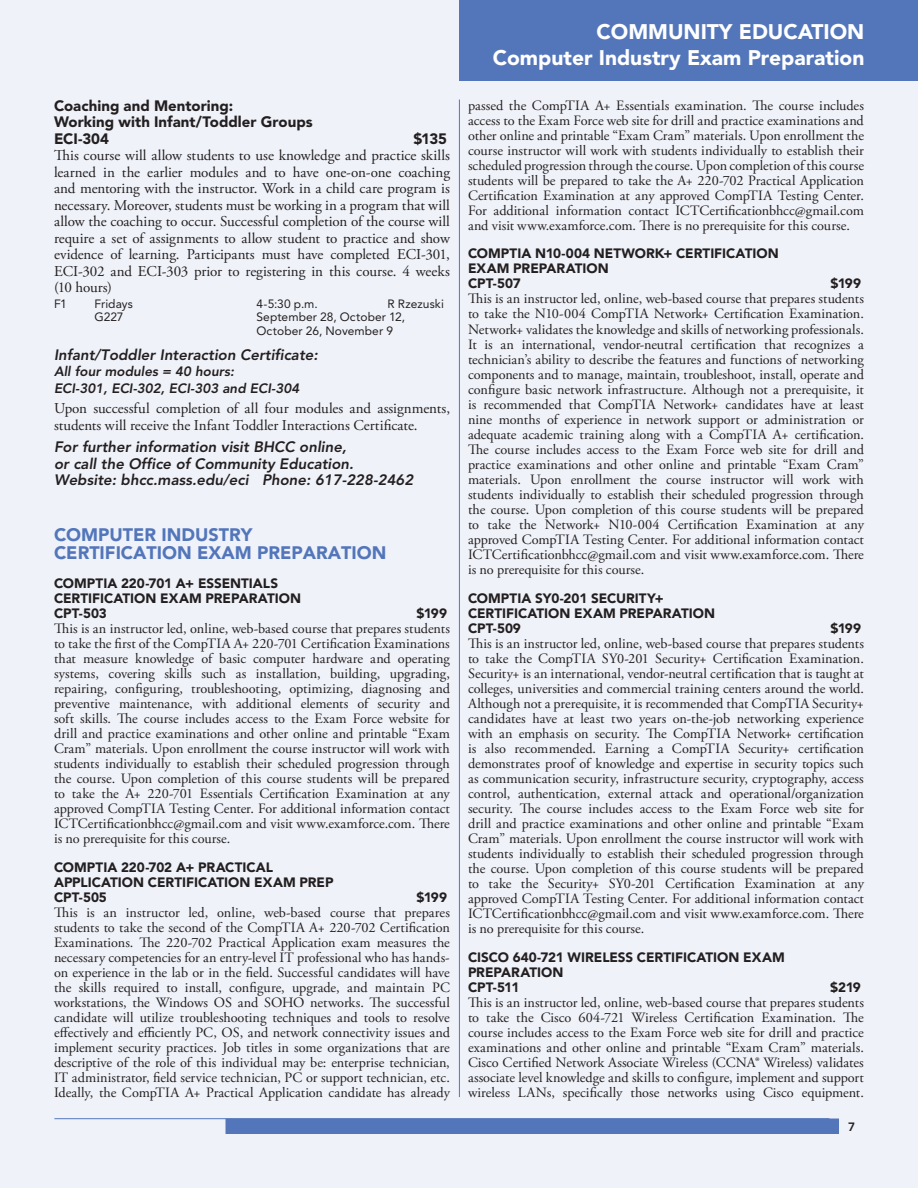
<style>
.page{position:relative;width:918px;height:1188px;background:#eff2f9}
.page>*{position:absolute;margin:0;border:0;box-sizing:border-box;transform-origin:0 0}
.t1{font:900 21px "Avenir LT Std";color:#fff}
.NONCREDIT_Title{font:900 18px/18px "Avenir LT Std";color:#5376bb}
.Course_Description{font:15px/16.5px "Adobe Garamond Pro";color:#231f20;text-align:justify}
.SubTitle{font:italic 800 15px/16.5px "Avenir LT Std";color:#231f20}
.Course_Title_number{font:900 15px/16.5px "Avenir LT Std";color:#231f20}
.Comp_Industry_Cert_T{font:14.25px/15px "Adobe Garamond Pro";color:#231f20;text-align:justify}
.Comp_Industry_Cert_H{font:900 13.5px/15px "Avenir LT Std";color:#231f20}
.SubTitle-2{font:italic 800 13.5px/16.5px "Avenir LT Std";color:#231f20}
.Section_day_time_etc{font:12px/13.5px "Avenir LT Std";letter-spacing:.005em;color:#231f20}
.t2{font:800 12px "Avenir LT Std";color:#231f20}
</style>
<div class="page">
<div style="left:226px;top:1119px;width:613px;height:15px;background:#5376bb"></div>
<hr style="left:54px;top:1118px;width:775px;height:1px;background:#5376bb">
<hr style="left:459px;top:100px;width:1px;height:997px;background:#5376bb">
<div style="left:459px;top:0;width:459px;height:81px;background:#5376bb"></div>
<p class="Course_Title_number" style="left:54px;top:97px;width:260px">Coaching and Mentoring:<br>Working with Infant/Toddler Groups<br>ECI-304</p>
<p class="Course_Title_number" style="left:414px;top:130px;width:35px">$135</p>
<p class="Course_Description" style="left:54px;top:148px;width:398px">This course will allow students to use knowledge and practice skills learned in the earlier modules and to have one-on-one coaching and mentoring with the instructor. Work in a child care program is necessary. Moreover, students must be working in a program that will allow the coaching to occur. Successful completion of the course will require a set of assignments to allow student to practice and show evidence of learning. Participants must have completed ECI-301, ECI-302 and ECI-303 prior to registering in this course. 4 weeks (10 hours)</p>
<p class="Section_day_time_etc" style="left:54px;top:297px;width:14px">F1</p>
<p class="Section_day_time_etc" style="left:94px;top:297px;width:40px">Fridays</p>
<p class="Section_day_time_etc" style="left:256px;top:297px;width:63px">4-5:30 p.m.</p>
<p class="Section_day_time_etc" style="left:388px;top:297px;width:58px">R Rzezuski</p>
<p class="Section_day_time_etc" style="left:94px;top:311px;width:31px">G227</p>
<p class="Section_day_time_etc" style="left:256px;top:311px;width:150px">September 28, October 12,<br>October 26, November 9</p>
<p class="SubTitle" style="left:54px;top:346px;width:265px">Infant/Toddler Interaction Certificate:</p>
<p class="SubTitle-2" style="left:54px;top:363px;width:247px">All four modules = 40 hours:<br>ECI-301, ECI-302, ECI-303 and ECI-304</p>
<p class="Course_Description" style="left:54px;top:401px;width:398px">Upon successful completion of all four modules and assignments, students will receive the Infant Toddler Interactions Certificate.</p>
<p class="SubTitle" style="left:54px;top:439px;width:361px">For further information visit BHCC online,<br>or call the Office of Community Education.<br>Website: bhcc.mass.edu/eci Phone: 617-228-2462</p>
<p class="NONCREDIT_Title" style="left:54px;top:525px;width:334px">COMPUTER INDUSTRY<br>CERTIFICATION EXAM PREPARATION</p>
<p class="Comp_Industry_Cert_H" style="left:54px;top:576px;width:249px">COMPTIA 220-701 A+ ESSENTIALS<br>CERTIFICATION EXAM PREPARATION<br>CPT-503</p>
<p class="Comp_Industry_Cert_H" style="left:417px;top:606px;width:32px">$199</p>
<p class="Comp_Industry_Cert_T" style="left:54px;top:622px;width:398px">This is an instructor led, online, web-based course that prepares students to take the first of the CompTIA A+ 220-701 Certification Examinations that measure knowledge of basic computer hardware and operating systems, covering skills such as installation, building, upgrading, repairing, configuring, troubleshooting, optimizing, diagnosing and preventive maintenance, with additional elements of security and soft skills. The course includes access to the Exam Force website for drill and practice examinations and other online and printable “Exam Cram” materials. Upon enrollment the course instructor will work with students individually to establish their scheduled progression through the course. Upon completion of this course students will be prepared to take the A+ 220-701 Essentials Certification Examination at any approved CompTIA Testing Center. For additional information contact ICTCertificationbhcc@gmail.com and visit www.examforce.com. There is no prerequisite for this course.</p>
<p class="Comp_Industry_Cert_H" style="left:54px;top:860px;width:281px">COMPTIA 220-702 A+ PRACTICAL<br>APPLICATION CERTIFICATION EXAM PREP<br>CPT-505</p>
<p class="Comp_Industry_Cert_H" style="left:417px;top:890px;width:32px">$199</p>
<p class="Comp_Industry_Cert_T" style="left:54px;top:905px;width:397px">This is an instructor led, online, web-based course that prepares students to take the second of the CompTIA A+ 220-702 Certification Examinations. The 220-702 Practical Application exam measures the necessary competencies for an entry-level IT professional who has hands&shy;on experience in the lab or in the field. Successful candidates will have the skills required to install, configure, upgrade, and maintain PC workstations, the Windows OS and SOHO networks. The successful candidate will utilize troubleshooting techniques and tools to resolve effectively and efficiently PC, OS, and network connectivity issues and implement security practices. Job titles in some organizations that are descriptive of the role of this individual may be: enterprise technician, IT administrator, field service technician, PC or support technician, etc.<br>Ideally, the CompTIA A+ Practical Application candidate has already</p>
<p class="t1" style="left:597px;top:19px;width:269px">COMMUNITY EDUCATION</p>
<p class="t1" style="left:493px;top:44px;width:373px">Computer Industry Exam Preparation</p>
<p class="Comp_Industry_Cert_T" style="left:468px;top:98px;width:398px">passed the CompTIA A+ Essentials examination. The course includes access to the Exam Force web site for drill and practice examinations and other online and printable “Exam Cram” materials. Upon enrollment the course instructor will work with students individually to establish their scheduled progression through the course. Upon completion of this course students will be prepared to take the A+ 220-702 Practical Application Certification Examination at any approved CompTIA Testing Center.<br>For additional information contact ICTCertificationbhcc@gmail.com and visit www.examforce.com. There is no prerequisite for this course.</p>
<p class="Comp_Industry_Cert_H" style="left:468px;top:246px;width:312px">COMPTIA N10-004 NETWORK+ CERTIFICATION<br>EXAM PREPARATION<br>CPT-507</p>
<p class="Comp_Industry_Cert_H" style="left:831px;top:276px;width:32px">$199</p>
<p class="Comp_Industry_Cert_T" style="left:468px;top:292px;width:398px">This is an instructor led, online, web-based course that prepares students to take the N10-004 CompTIA Network+ Certification Examination.<br>Network+ validates the knowledge and skills of networking professionals.<br>It is an international, vendor-neutral certification that recognizes a technician’s ability to describe the features and functions of networking components and to manage, maintain, troubleshoot, install, operate and configure basic network infrastructure. Although not a prerequisite, it is recommended that CompTIA Network+ candidates have at least nine months of experience in network support or administration or adequate academic training along with a CompTIA A+ certification.<br>The course includes access to the Exam Force web site for drill and practice examinations and other online and printable “Exam Cram” materials. Upon enrollment the course instructor will work with students individually to establish their scheduled progression through the course. Upon completion of this course students will be prepared to take the Network+ N10-004 Certification Examination at any approved CompTIA Testing Center. For additional information contact ICTCertificationbhcc@gmail.com and visit www.examforce.com. There is no prerequisite for this course.</p>
<p class="Comp_Industry_Cert_H" style="left:468px;top:590px;width:249px">COMPTIA SY0-201 SECURITY+<br>CERTIFICATION EXAM PREPARATION<br>CPT-509</p>
<p class="Comp_Industry_Cert_H" style="left:831px;top:620px;width:32px">$199</p>
<p class="Comp_Industry_Cert_T" style="left:468px;top:636px;width:398px">This is an instructor led, online, web-based course that prepares students to take the CompTIA SY0-201 Security+ Certification Examination.<br>Security+ is an international, vendor-neutral certification that is taught at colleges, universities and commercial training centers around the world.<br>Although not a prerequisite, it is recommended that CompTIA Security+ candidates have at least two years on-the-job networking experience with an emphasis on security. The CompTIA Network+ certification is also recommended. Earning a CompTIA Security+ certification demonstrates proof of knowledge and expertise in security topics such as communication security, infrastructure security, cryptography, access control, authentication, external attack and operational/organization security. The course includes access to the Exam Force web site for drill and practice examinations and other online and printable “Exam Cram” materials. Upon enrollment the course instructor will work with students individually to establish their scheduled progression through the course. Upon completion of this course students will be prepared to take the Security+ SY0-201 Certification Examination at any approved CompTIA Testing Center. For additional information contact ICTCertificationbhcc@gmail.com and visit www.examforce.com. There is no prerequisite for this course.</p>
<p class="Comp_Industry_Cert_H" style="left:468px;top:950px;width:318px">CISCO 640-721 WIRELESS CERTIFICATION EXAM<br>PREPARATION<br>CPT-511</p>
<p class="Comp_Industry_Cert_H" style="left:830px;top:980px;width:32px">$219</p>
<p class="Comp_Industry_Cert_T" style="left:468px;top:995px;width:397px">This is an instructor led, online, web-based course that prepares students to take the Cisco 604-721 Wireless Certification Examination. The course includes access to the Exam Force web site for drill and practice examinations and other online and printable “Exam Cram” materials.<br>Cisco Certified Network Associate Wireless (CCNA® Wireless) validates associate level knowledge and skills to configure, implement and support wireless LANs, specifically those networks using Cisco equipment.</p>
<p class="t2" style="left:848px;top:1120px;width:9px">7</p>
</div>
